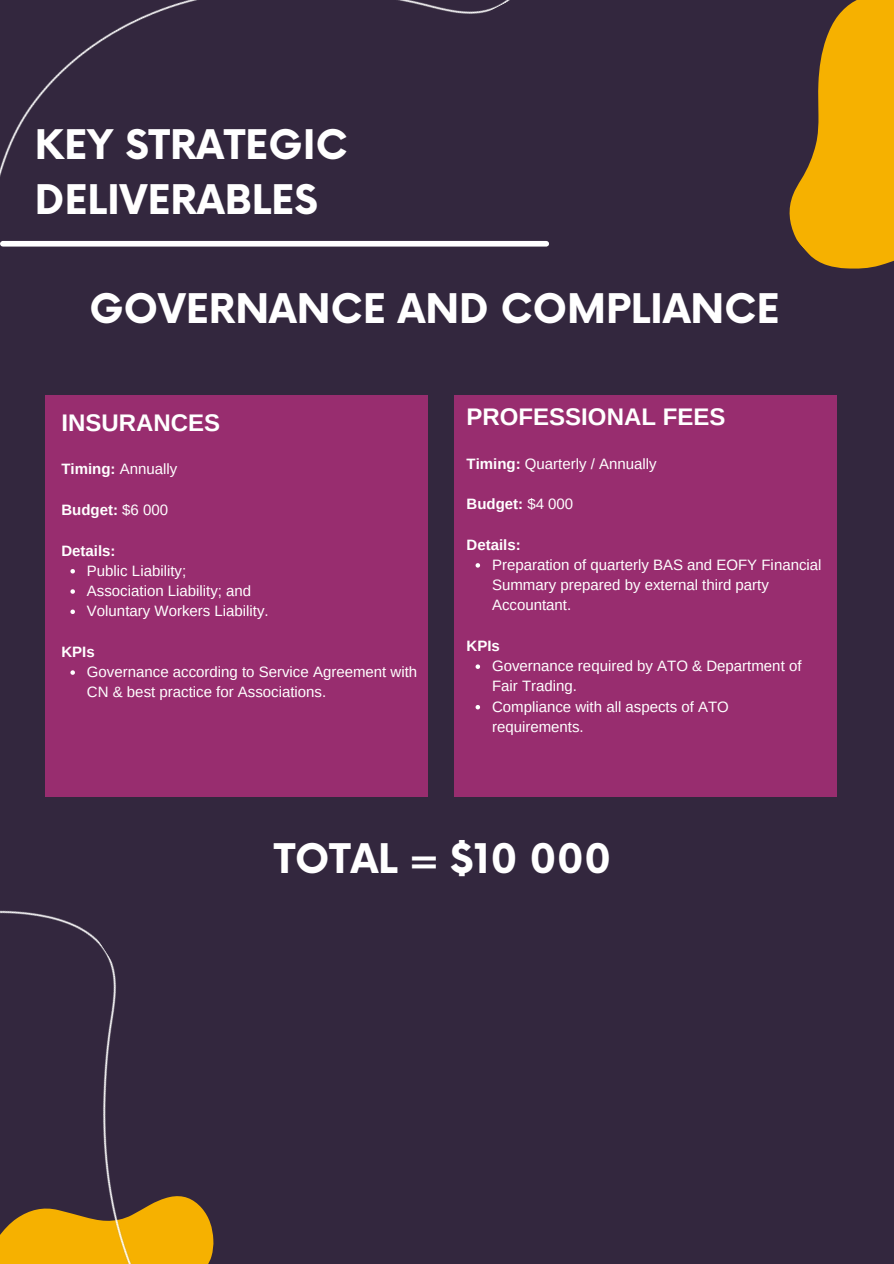
<style>
.page{position:relative;width:894px;height:1264px;background:#fff}
.page>*{position:absolute;margin:0;border:0;box-sizing:border-box;transform-origin:0 0}
.t1{font:700 39.75px/55.2px "Now";color:#fff}
.t2{font:700 24px "Arimo";color:#fff}
.t3{font:15px/20.2px "Arimo";color:#fff}
.t4{font:700 15px "Arimo";color:#fff}
.s1{font-weight:700}
.s2{font-weight:400}
</style>
<div class="page">
<div style="left:0;top:0;width:893px;height:1263px;background:#33273e"></div>
<div style="left:46px;top:395px;width:382px;height:401px;background:#982d6f"></div>
<div style="left:454px;top:395px;width:382px;height:401px;background:#982d6f"></div>
<svg style="left:789px;top:0;width:104px;height:269px;fill:#f6b100"></svg>
<img style="left:0;top:0;width:549px;height:247px">
<img style="left:0;top:910px;width:214px;height:353px">
<svg style="left:70px;top:569px;width:5px;height:4px"></svg>
<svg style="left:70px;top:589px;width:5px;height:4px"></svg>
<svg style="left:70px;top:609px;width:5px;height:5px"></svg>
<svg style="left:70px;top:670px;width:5px;height:4px"></svg>
<svg style="left:475px;top:563px;width:5px;height:4px"></svg>
<svg style="left:475px;top:664px;width:5px;height:5px"></svg>
<svg style="left:475px;top:705px;width:5px;height:4px"></svg>
<p class="t1" style="left:35px;top:120px;width:314px">KEY STRATEGIC<br>DELIVERABLES</p>
<p class="t1" style="left:89px;top:283px;width:691px">GOVERNANCE AND COMPLIANCE</p>
<p class="t2" style="left:61px;top:409px;width:160px">INSURANCES</p>
<p class="t3" style="left:61px;top:459px;width:117px"><span class="s1">Timing:</span> Annually</p>
<h3 class="t4" style="left:61px;top:501px;width:108px">Budget: <span class="s2">$6 000</span></h3>
<p class="t4" style="left:61px;top:542px;width:56px">Details:</p>
<p class="t3" style="left:87px;top:560px;width:101px">Public Liability;</p>
<p class="t3" style="left:87px;top:580px;width:166px">Association Liability; and</p>
<h3 class="t3" style="left:87px;top:601px;width:183px">Voluntary Workers Liability.</h3>
<p class="t4" style="left:61px;top:643px;width:35px">KPIs</p>
<h2 class="t3" style="left:87px;top:661px;width:332px">Governance according to Service Agreement with<br>CN &amp; best practice for Associations.</h2>
<p class="t2" style="left:466px;top:403px;width:260px">PROFESSIONAL FEES</p>
<p class="t3" style="left:466px;top:453px;width:191px"><span class="s1">Timing:</span> Quarterly / Annually</p>
<h3 class="t4" style="left:466px;top:495px;width:108px">Budget: <span class="s2">$4 000</span></h3>
<p class="t4" style="left:466px;top:536px;width:56px">Details:</p>
<h3 class="t3" style="left:492px;top:554px;width:331px">Preparation of quarterly BAS and EOFY Financial<br>Summary prepared by external third party<br>Accountant.</h3>
<p class="t4" style="left:466px;top:637px;width:35px">KPIs</p>
<p class="t3" style="left:492px;top:656px;width:311px">Governance required by ATO &amp; Department of<br>Fair Trading.</p>
<p class="t3" style="left:492px;top:696px;width:238px">Compliance with all aspects of ATO requirements.</p>
<h1 class="t1" style="left:274px;top:833px;width:338px">TOTAL = $10 000</h1>
</div>
